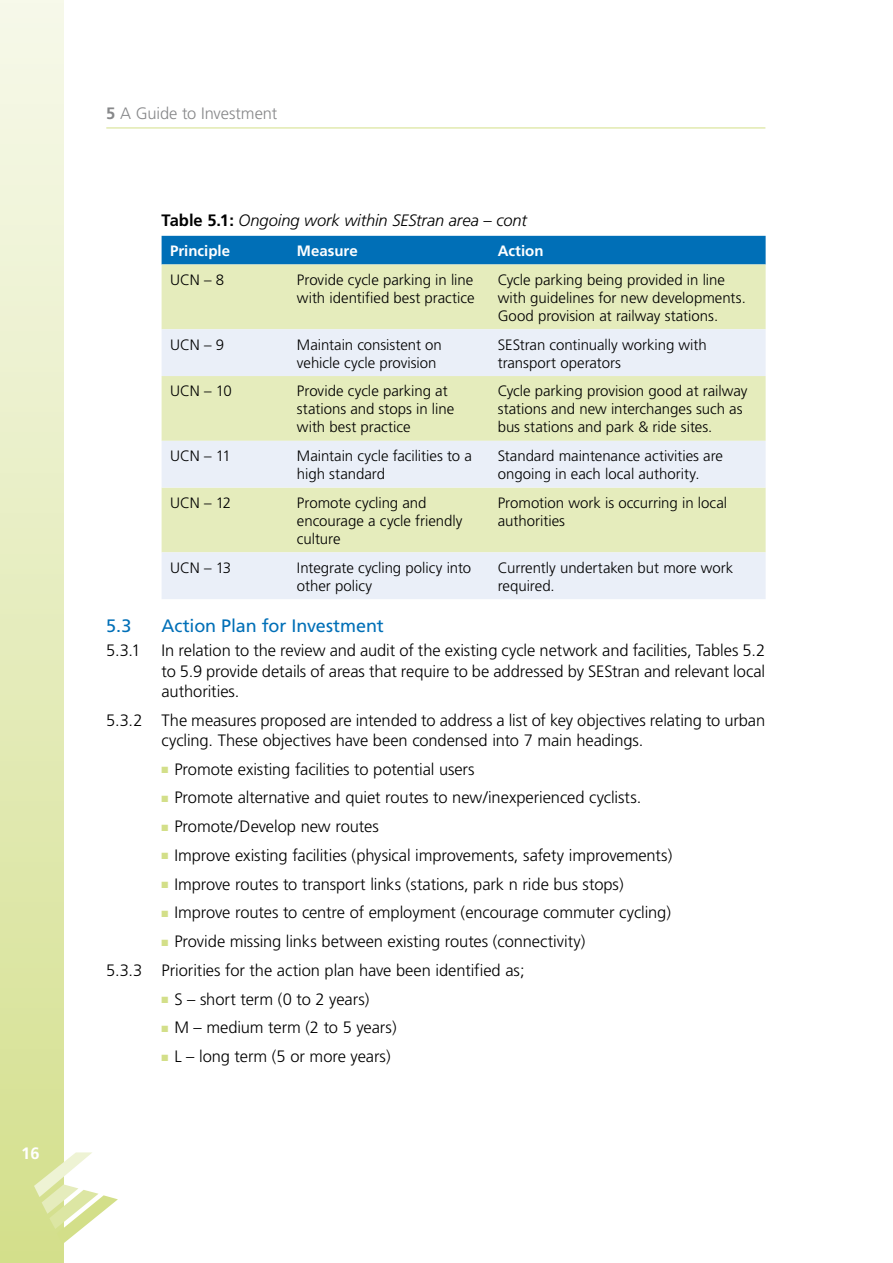
<style>
.page{position:relative;width:893px;height:1263px;background:#fff}
.page>*{position:absolute;margin:0;border:0;box-sizing:border-box;transform-origin:0 0}
.t1{font:18px "Frutiger";letter-spacing:-.01em;color:#006fb7}
.t2{font:300 16.5px/20.2px "Frutiger";letter-spacing:-.005em;color:#000}
.t3{font:italic 300 16.5px "Frutiger";letter-spacing:-.005em;color:#000}
.t4{font:300 16.5px "Frutiger";letter-spacing:-.005em;color:#87888a}
.t5{font:700 16.5px "Frutiger";color:#fff}
.t6{font:300 15px/18px "Frutiger";color:#000}
.t7{font:700 15px "Frutiger";color:#fff}
.s1{font-weight:700}
.s2{font-weight:700;font-style:normal}
.s3{color:#d3df89}
</style>
<div class="page">
<hr style="left:106px;top:128px;width:659px;height:1px;background:#d3df89">
<div style="left:0;top:0;width:64px;height:1263px;background:linear-gradient(to bottom,#f7f9eb,#d4df8d)"></div>
<svg style="left:34px;top:1152px;width:84px;height:92px"></svg>
<div style="left:162px;top:236px;width:604px;height:28px;background:#006fb7"></div>
<div style="left:162px;top:264px;width:604px;height:65px;background:#e5ecbc"></div>
<svg style="left:162px;top:329px;width:604px;height:270px;background:#e7eddb"></svg>
<p class="t5" style="left:21px;top:1144px;width:20px">16</p>
<p class="t4" style="left:106px;top:104px;width:172px"><span class="s1">5</span> A Guide to Investment</p>
<p class="t3" style="left:162px;top:210px;width:367px"><span class="s2">Table 5.1:</span> Ongoing work within SEStran area – cont</p>
<p class="t7" style="left:170px;top:242px;width:62px">Principle</p>
<p class="t7" style="left:297px;top:242px;width:62px">Measure</p>
<p class="t7" style="left:498px;top:242px;width:47px">Action</p>
<p class="t6" style="left:170px;top:271px;width:55px">UCN – 8</p>
<p class="t6" style="left:297px;top:271px;width:179px">Provide cycle parking in line with identified best practice</p>
<p class="t6" style="left:498px;top:271px;width:250px">Cycle parking being provided in line with guidelines for new developments.<br>Good provision at railway stations.</p>
<p class="t6" style="left:170px;top:336px;width:55px">UCN – 9</p>
<p class="t6" style="left:297px;top:336px;width:146px">Maintain consistent on vehicle cycle provision</p>
<p class="t6" style="left:498px;top:336px;width:211px">SEStran continually working with transport operators</p>
<p class="t6" style="left:170px;top:382px;width:63px">UCN – 10</p>
<p class="t6" style="left:297px;top:382px;width:159px">Provide cycle parking at stations and stops in line with best practice</p>
<p class="t6" style="left:498px;top:382px;width:251px">Cycle parking provision good at railway stations and new interchanges such as bus stations and park &amp; ride sites.</p>
<p class="t6" style="left:170px;top:447px;width:62px">UCN – 11</p>
<p class="t6" style="left:297px;top:447px;width:176px">Maintain cycle facilities to a high standard</p>
<p class="t6" style="left:498px;top:447px;width:227px">Standard maintenance activities are ongoing in each local authority.</p>
<p class="t6" style="left:170px;top:494px;width:63px">UCN – 12</p>
<p class="t6" style="left:297px;top:494px;width:167px">Promote cycling and encourage a cycle friendly culture</p>
<p class="t6" style="left:498px;top:494px;width:231px">Promotion work is occurring in local authorities</p>
<p class="t6" style="left:170px;top:559px;width:63px">UCN – 13</p>
<p class="t6" style="left:297px;top:559px;width:176px">Integrate cycling policy into other policy</p>
<p class="t6" style="left:498px;top:559px;width:237px">Currently undertaken but more work required.</p>
<p class="t1" style="left:106px;top:615px;width:27px">5.3</p>
<p class="t1" style="left:162px;top:615px;width:224px">Action Plan for Investment</p>
<p class="t2" style="left:106px;top:641px;width:36px">5.3.1</p>
<p class="t2" style="left:162px;top:641px;width:605px;text-align:justify">In relation to the review and audit of the existing cycle network and facilities, Tables 5.2 to 5.9 provide details of areas that require to be addressed by SEStran and relevant local authorities.</p>
<p class="t2" style="left:162px;top:710px;width:605px;text-indent:-55px">5.3.2 The measures proposed are intended to address a list of key objectives relating to urban cycling. These objectives have been condensed into 7 main headings.</p>
<p class="t2" style="left:162px;top:759px;width:315px"><span class="s3">■</span> Promote existing facilities to potential users</p>
<p class="t2" style="left:162px;top:788px;width:481px"><span class="s3">■</span> Promote alternative and quiet routes to new/inexperienced cyclists.</p>
<p class="t2" style="left:162px;top:816px;width:219px"><span class="s3">■</span> Promote/Develop new routes</p>
<p class="t2" style="left:162px;top:845px;width:512px"><span class="s3">■</span> Improve existing facilities (physical improvements, safety improvements)</p>
<p class="t2" style="left:162px;top:874px;width:464px"><span class="s3">■</span> Improve routes to transport links (stations, park n ride bus stops)</p>
<p class="t2" style="left:162px;top:903px;width:511px"><span class="s3">■</span> Improve routes to centre of employment (encourage commuter cycling)</p>
<p class="t2" style="left:106px;top:927px;width:481px;line-height:28.8px;text-indent:55px"><span class="s3">■</span> Provide missing links between existing routes (connectivity)<br>5.3.3 Priorities for the action plan have been identified as;</p>
<p class="t2" style="left:162px;top:989px;width:209px"><span class="s3">■</span> S – short term (0 to 2 years)</p>
<p class="t2" style="left:162px;top:1018px;width:237px"><span class="s3">■</span> M – medium term (2 to 5 years)</p>
<p class="t2" style="left:162px;top:1046px;width:231px"><span class="s3">■</span> L – long term (5 or more years)</p>
</div>
